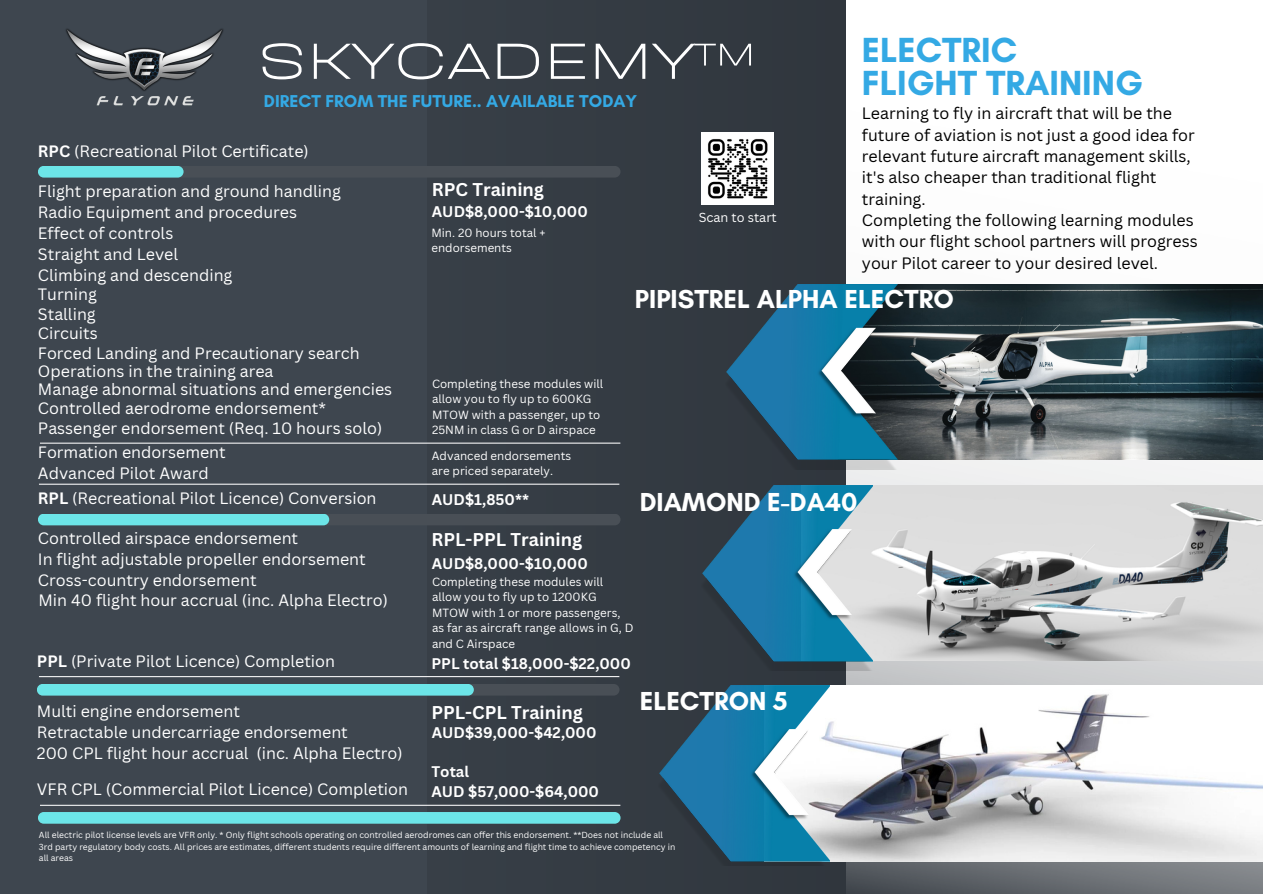
<style>
.page{position:relative;width:1263px;height:894px;background:#fff}
.page>*{position:absolute;margin:0;border:0;box-sizing:border-box;transform-origin:0 0}
.t1{font:58.5px "BD Sans";color:#fff}
.t2{font:700 35.55px "Glacial Indifference";color:#34a9e4}
.t3{font:700 26.55px "Glacial Indifference";color:#fff}
.t4{font:700 18px "Canva Sans";color:#fff}
.t5{font:700 17.55px "Glacial Indifference";color:#34a9e4}
.t6{font:16.05px "Canva Sans";color:#fff}
.t7{font:16.05px/21.3px "Canva Sans";color:#000}
.t8{font:700 15px "Canva Sans";color:#fff}
.t9{font:12.75px "Canva Sans";color:#fff}
.t10{font:11.55px/15.5px "Canva Sans";color:#fff}
.t11{font:8.55px/11.4px "Canva Sans";color:#fff}
.s1{font-weight:700}
</style>
<div class="page">
<svg style="left:845px;top:0;width:418px;height:893px"></svg>
<div style="left:0;top:0;width:845px;height:893px;background:#353c43"></div>
<div style="left:0;top:0;width:427px;height:893px;background:#3e464f"></div>
<img style="left:66px;top:29px;width:157px;height:77px">
<img style="left:873px;top:485px;width:390px;height:175px">
<img style="left:897px;top:284px;width:366px;height:175px">
<img style="left:726px;top:284px;width:171px;height:185px">
<div style="left:38px;top:166px;width:582px;height:11px;background:#494f56;border-radius:6px"></div>
<div style="left:38px;top:166px;width:146px;height:11px;background:#6ce5e8;border-radius:6px"></div>
<div style="left:38px;top:513px;width:582px;height:12px;background:#494f56;border-radius:6px"></div>
<div style="left:38px;top:513px;width:291px;height:12px;background:#6ce5e8;border-radius:6px"></div>
<div style="left:37px;top:683px;width:582px;height:12px;background:#494f56;border-radius:6px"></div>
<div style="left:37px;top:683px;width:437px;height:12px;background:#6ce5e8;border-radius:6px"></div>
<img style="left:830px;top:685px;width:433px;height:176px">
<img style="left:659px;top:685px;width:171px;height:180px">
<hr style="left:40px;top:442px;width:580px;height:1px;background:#f1f1f2">
<hr style="left:39px;top:483px;width:580px;height:1px;background:#f1f1f2">
<hr style="left:39px;top:675px;width:580px;height:2px;background:#f1f1f2">
<div style="left:38px;top:811px;width:582px;height:12px;background:#6ce5e8;border-radius:6px"></div>
<hr style="left:40px;top:804px;width:580px;height:1px;background:#f1f1f2">
<img style="left:702px;top:485px;width:171px;height:185px">
<img style="left:702px;top:133px;width:72px;height:72px">
<p class="t2" style="left:862px;top:28px;width:157px">ELECTRIC</p>
<p class="t1" style="left:258px;top:18px;width:502px">SKYCADEMY™</p>
<p class="t2" style="left:862px;top:62px;width:282px">FLIGHT TRAINING</p>
<p class="t7" style="left:862px;top:102px;width:334px">Learning to fly in aircraft that will be the future of aviation is not just a good idea for relevant future aircraft management skills, it's also cheaper than traditional flight training.</p>
<p class="t7" style="left:862px;top:209px;width:337px">Completing the following learning modules with our flight school partners will progress your Pilot career to your desired level.</p>
<p class="t5" style="left:264px;top:90px;width:375px">DIRECT FROM THE FUTURE.. AVAILABLE TODAY</p>
<p class="t6" style="left:38px;top:140px;width:272px"><span class="s1">RPC</span> (Recreational Pilot Certificate)</p>
<p class="t4" style="left:432px;top:177px;width:114px">RPC Training</p>
<p class="t6" style="left:38px;top:179px;width:304px">Flight preparation and ground handling</p>
<p class="t8" style="left:432px;top:201px;width:157px">AUD$8,000-$10,000</p>
<p class="t6" style="left:38px;top:201px;width:261px">Radio Equipment and procedures</p>
<p class="t6" style="left:38px;top:222px;width:137px">Effect of controls</p>
<p class="t6" style="left:38px;top:243px;width:142px">Straight and Level</p>
<p class="t9" style="left:699px;top:208px;width:80px">Scan to start</p>
<p class="t10" style="left:431px;top:224px;width:116px">Min. 20 hours total + endorsements</p>
<p class="t6" style="left:38px;top:264px;width:196px">Climbing and descending</p>
<p class="t6" style="left:38px;top:282px;width:60px">Turning</p>
<p class="t6" style="left:38px;top:303px;width:59px">Stalling</p>
<p class="t6" style="left:38px;top:322px;width:61px">Circuits</p>
<p class="t6" style="left:38px;top:342px;width:323px">Forced Landing and Precautionary search</p>
<p class="t3" style="left:635px;top:282px;width:320px">PIPISTREL ALPHA ELECTRO</p>
<p class="t6" style="left:38px;top:360px;width:237px">Operations in the training area</p>
<p class="t6" style="left:38px;top:378px;width:356px">Manage abnormal situations and emergencies</p>
<p class="t6" style="left:38px;top:397px;width:290px">Controlled aerodrome endorsement*</p>
<p class="t6" style="left:38px;top:417px;width:346px">Passenger endorsement (Req. 10 hours solo)</p>
<p class="t6" style="left:38px;top:441px;width:189px">Formation endorsement</p>
<p class="t6" style="left:38px;top:462px;width:172px">Advanced Pilot Award</p>
<p class="t6" style="left:38px;top:486px;width:340px"><span class="s1">RPL</span> (Recreational Pilot Licence) Conversion</p>
<p class="t6" style="left:38px;top:527px;width:262px">Controlled airspace endorsement</p>
<p class="t6" style="left:38px;top:548px;width:329px">In flight adjustable propeller endorsement</p>
<p class="t6" style="left:38px;top:569px;width:220px">Cross-country endorsement</p>
<p class="t6" style="left:38px;top:588px;width:351px">Min 40 flight hour accrual (inc. Alpha Electro)</p>
<p class="t6" style="left:37px;top:649px;width:300px"><span class="s1">PPL</span> (Private Pilot Licence) Completion</p>
<p class="t10" style="left:432px;top:375px;width:173px">Completing these modules will allow you to fly up to 600KG<br>MTOW with a passenger, up to<br>25NM in class G or D airspace</p>
<p class="t10" style="left:432px;top:447px;width:141px">Advanced endorsements</p>
<p class="t10" style="left:432px;top:463px;width:123px">are priced separately.</p>
<p class="t8" style="left:432px;top:489px;width:99px">AUD$1,850**</p>
<p class="t3" style="left:640px;top:485px;width:219px">DIAMOND E-DA40</p>
<p class="t4" style="left:431px;top:526px;width:152px">RPL-PPL Training</p>
<p class="t8" style="left:432px;top:553px;width:157px">AUD$8,000-$10,000</p>
<p class="t10" style="left:432px;top:573px;width:203px">Completing these modules will allow you to fly up to 1200KG<br>MTOW with 1 or more passengers, as far as aircraft range allows in G, D and C Airspace</p>
<p class="t8" style="left:431px;top:652px;width:201px">PPL total $18,000-$22,000</p>
<p class="t3" style="left:640px;top:684px;width:149px">ELECTRON 5</p>
<p class="t6" style="left:37px;top:699px;width:205px">Multi engine endorsement</p>
<p class="t6" style="left:37px;top:720px;width:312px">Retractable undercarriage endorsement</p>
<p class="t4" style="left:431px;top:699px;width:153px">PPL-CPL Training</p>
<p class="t8" style="left:432px;top:722px;width:166px">AUD$39,000-$42,000</p>
<p class="t8" style="left:431px;top:760px;width:39px">Total</p>
<p class="t8" style="left:431px;top:781px;width:169px">AUD $57,000-$64,000</p>
<p class="t6" style="left:37px;top:741px;width:367px">200 CPL flight hour accrual (inc. Alpha Electro)</p>
<p class="t6" style="left:37px;top:777px;width:373px">VFR CPL (Commercial Pilot Licence) Completion</p>
<p class="t11" style="left:39px;top:829px;width:638px">All electric pilot license levels are VFR only. * Only flight schools operating on controlled aerodromes can offer this endorsement. **Does not include all<br>3rd party regulatory body costs. All prices are estimates, different students require different amounts of learning and flight time to achieve competency in all areas</p>
</div>
